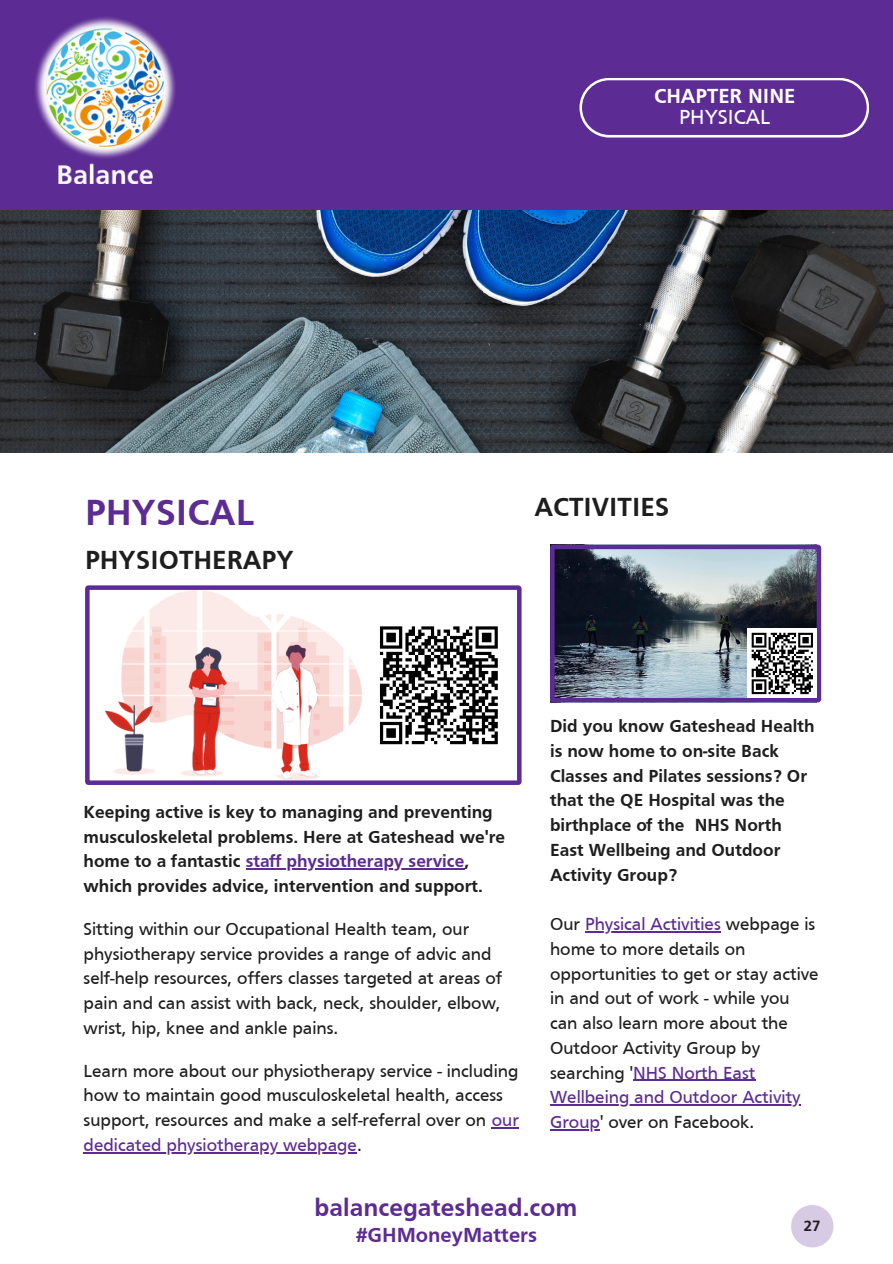
<style>
.page{position:relative;width:893px;height:1264px;background:#fff}
.page>*{position:absolute;margin:0;border:0;box-sizing:border-box;transform-origin:0 0}
.t1{font:700 37.5px "Frutiger";color:#5c2b93}
.t2{font:700 27px "Frutiger";color:#1e1e1e}
.t3{font:700 25.5px "Frutiger";color:#5c2b93}
.t4{font:700 21px "Frutiger";color:#5c2b93}
.t5{font:700 21px "Frutiger";color:#fff}
.t6{font:21px "Frutiger";color:#fff}
.t7{font:18px/24.8px "Frutiger";color:#1e1e1e}
.t8{font:700 18px/24.8px "Frutiger";color:#1e1e1e}
.t9{font:700 15.45px "Frutiger";color:#231f20}
.s1{color:#5c2b93}
</style>
<div class="page">
<div style="left:1px;top:0;width:891px;height:453px;background:#5c2b93"></div>
<img style="left:0;top:211px;width:892px;height:242px">
<img style="left:35px;top:17px;width:141px;height:167px">
<svg style="left:579px;top:78px;width:290px;height:59px"></svg>
<svg style="left:85px;top:585px;width:436px;height:199px"></svg>
<img style="left:106px;top:591px;width:255px;height:189px">
<svg style="left:791px;top:1205px;width:42px;height:42px"></svg>
<div style="left:373px;top:620px;width:131px;height:130px;background:#fff"></div>
<svg style="left:380px;top:626px;width:118px;height:119px"></svg>
<svg style="left:550px;top:544px;width:271px;height:158px;background:#6c7181"></svg>
<hr style="left:246px;top:868px;width:218px;height:1px;background:#5c2b93">
<svg style="left:492px;top:1127px;width:27px;height:1px"></svg>
<hr style="left:84px;top:1151px;width:273px;height:2px;background:#5c2b93">
<hr style="left:585px;top:931px;width:136px;height:1px;background:#5c2b93">
<hr style="left:633px;top:1079px;width:122px;height:1px;background:#5c2b93">
<hr style="left:550px;top:1104px;width:251px;height:1px;background:#5c2b93">
<hr style="left:550px;top:1129px;width:50px;height:1px;background:#5c2b93">
<p class="t5" style="left:654px;top:87px;width:143px">CHAPTER NINE</p>
<p class="t6" style="left:679px;top:109px;width:93px">PHYSICAL</p>
<p class="t1" style="left:85px;top:498px;width:170px">PHYSICAL</p>
<p class="t2" style="left:85px;top:549px;width:210px">PHYSIOTHERAPY</p>
<p class="t2" style="left:534px;top:497px;width:136px">ACTIVITIES</p>
<p class="t8" style="left:84px;top:800px;width:423px">Keeping active is key to managing and preventing musculoskeletal problems. Here at Gateshead we're home to a fantastic <span class="s1">staff physiotherapy service</span>, which provides advice, intervention and support.</p>
<p class="t7" style="left:84px;top:917px;width:420px">Sitting within our Occupational Health team, our physiotherapy service provides a range of advic and self-help resources, offers classes targeted at areas of pain and can assist with back, neck, shoulder, elbow, wrist, hip, knee and ankle pains.</p>
<p class="t7" style="left:84px;top:1059px;width:437px">Learn more about our physiotherapy service - including how to maintain good musculoskeletal health, access support, resources and make a self-referral over on <span class="s1">our dedicated physiotherapy webpage</span>.</p>
<p class="t8" style="left:550px;top:715px;width:266px">Did you know Gateshead Health is now home to on-site Back<br>Classes and Pilates sessions? Or that the QE Hospital was the birthplace of the NHS North<br>East Wellbeing and Outdoor<br>Activity Group?</p>
<p class="t7" style="left:550px;top:913px;width:270px">Our <span class="s1">Physical Activities</span> webpage is home to more details on opportunities to get or stay active in and out of work - while you can also learn more about the<br>Outdoor Activity Group by searching '<span class="s1">NHS North East<br>Wellbeing and Outdoor Activity<br>Group</span>' over on Facebook.</p>
<p class="t3" style="left:314px;top:1197px;width:264px">balancegateshead.com</p>
<p class="t4" style="left:356px;top:1226px;width:182px">#GHMoneyMatters</p>
<p class="t9" style="left:803px;top:1219px;width:18px">27</p>
</div>
